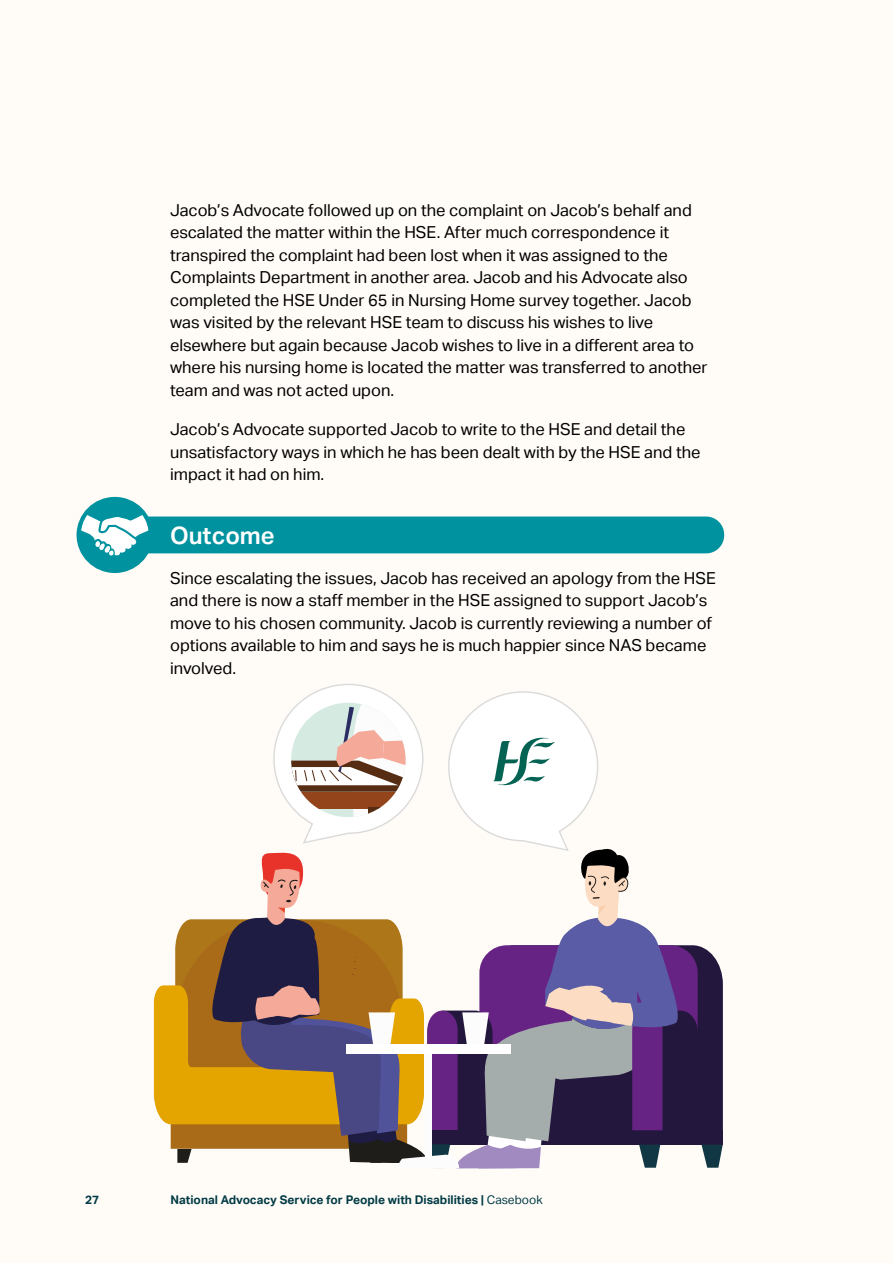
<style>
.page{position:relative;width:893px;height:1263px;background:#fffcf7}
.page>*{position:absolute;margin:0;border:0;box-sizing:border-box;transform-origin:0 0}
.Sub_heading__Heading_3{font:600 24px "Aktiv Grotesk";color:#fff}
.Body_Text{font:16.5px/22.5px "Aktiv Grotesk";color:#000}
.t1{font:700 12px "Aktiv Grotesk";color:#023b45}
.s1{font-weight:400}
</style>
<div class="page">
<div style="left:86px;top:516px;width:638px;height:37px;background:#00929e;border-radius:18px"></div>
<div style="left:77px;top:497px;width:76px;height:76px;background:#00929e;border-radius:50%"></div>
<svg style="left:81px;top:514px;width:68px;height:42px"></svg>
<svg style="left:154px;top:684px;width:569px;height:484px"></svg>
<p class="Body_Text" style="left:170px;top:199px;width:539px">Jacob’s Advocate followed up on the complaint on Jacob’s behalf and escalated the matter within the HSE. After much correspondence it transpired the complaint had been lost when it was assigned to the Complaints Department in another area. Jacob and his Advocate also completed the HSE Under 65 in Nursing Home survey together. Jacob was visited by the relevant HSE team to discuss his wishes to live elsewhere but again because Jacob wishes to live in a different area to where his nursing home is located the matter was transferred to another team and was not acted upon.</p>
<p class="Body_Text" style="left:170px;top:418px;width:532px">Jacob’s Advocate supported Jacob to write to the HSE and detail the unsatisfactory ways in which he has been dealt with by the HSE and the impact it had on him.</p>
<h3 class="Sub_heading__Heading_3" style="left:170px;top:522px;width:106px">Outcome</h3>
<p class="Body_Text" style="left:170px;top:567px;width:547px">Since escalating the issues, Jacob has received an apology from the HSE and there is now a staff member in the HSE assigned to support Jacob’s move to his chosen community. Jacob is currently reviewing a number of options available to him and says he is much happier since NAS became involved.</p>
<p class="t1" style="left:85px;top:1192px;width:16px">27</p>
<p class="t1" style="left:171px;top:1192px;width:374px">National Advocacy Service for People with Disabilities | <span class="s1">Casebook</span></p>
</div>
